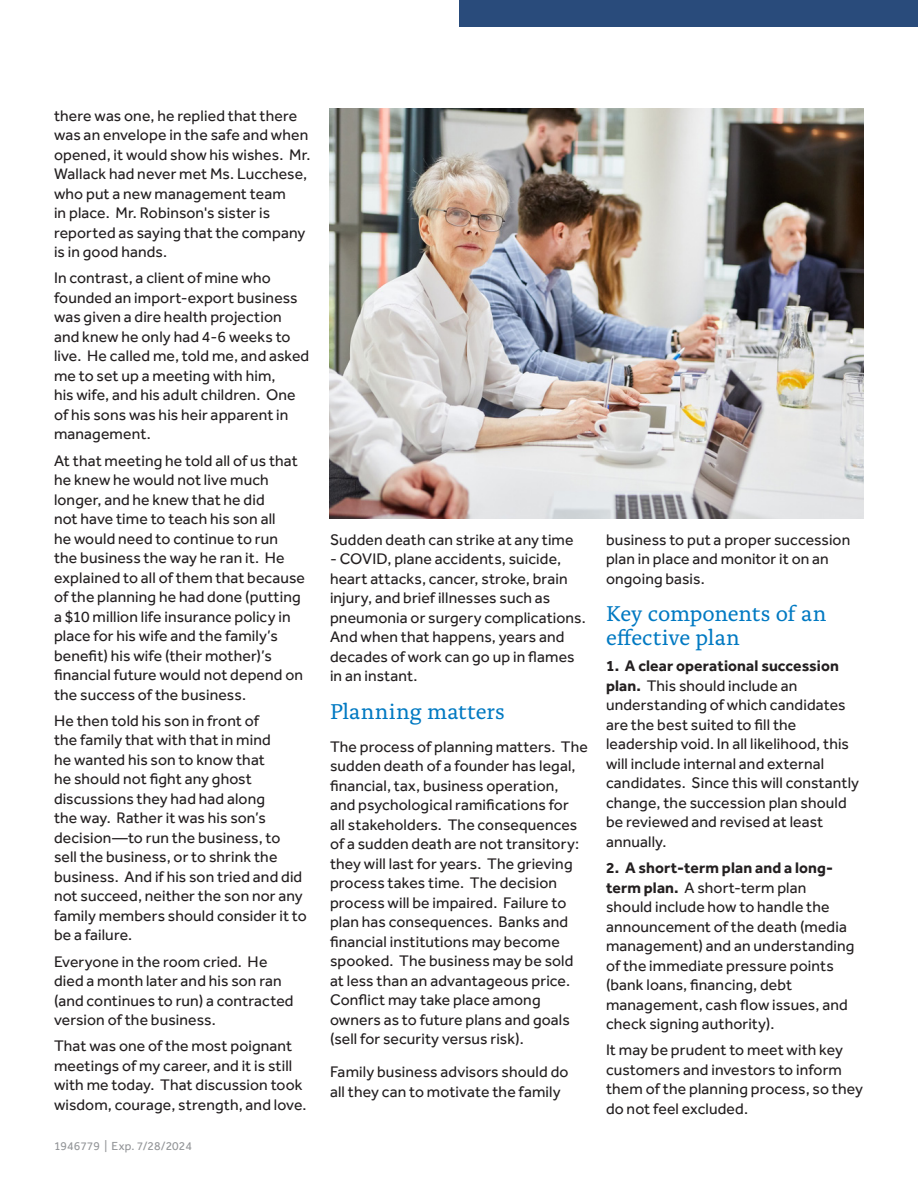
<style>
.page{position:relative;width:918px;height:1188px;background:#fff}
.page>*{position:absolute;margin:0;border:0;box-sizing:border-box;transform-origin:0 0}
.body_effra_10_12{font:22.5px/24px "Alda Pro";letter-spacing:-.005em;color:#0079c2}
.body_effra_10_12-2{font:15.75px/19.5px "Effra Pro";letter-spacing:.01em;color:#231f20}
.Body_New{font:12px "Effra Pro";letter-spacing:.005em;color:#939598}
.s1{font-weight:700}
</style>
<div class="page">
<div style="left:459px;top:0;width:459px;height:27px;background:#294b7b"></div>
<img style="left:330px;top:108px;width:534px;height:410px">
<p class="body_effra_10_12-2" style="left:54px;top:105px;width:258px">there was one, he replied that there was an envelope in the safe and when opened, it would show his wishes. Mr.<br>Wallack had never met Ms. Lucchese, who put a new management team<br>in place. Mr. Robinson's sister is reported as saying that the company is in good hands.</p>
<p class="body_effra_10_12-2" style="left:54px;top:268px;width:257px">In contrast, a client of mine who founded an import-export business was given a dire health projection and knew he only had 4-6 weeks to live. He called me, told me, and asked me to set up a meeting with him,<br>his wife, and his adult children. One of his sons was his heir apparent in management.</p>
<p class="body_effra_10_12-2" style="left:54px;top:450px;width:253px">At that meeting he told all of us that he knew he would not live much longer, and he knew that he did<br>not have time to teach his son all<br>he would need to continue to run the business the way he ran it. He explained to all of them that because of the planning he had done (putting a $10 million life insurance policy in place for his wife and the family’s benefit) his wife (their mother)’s financial future would not depend on the success of the business.</p>
<p class="body_effra_10_12-2" style="left:54px;top:711px;width:254px">He then told his son in front of<br>the family that with that in mind<br>he wanted his son to know that<br>he should not fight any ghost discussions they had had along<br>the way. Rather it was his son’s decision—to run the business, to sell the business, or to shrink the business. And if his son tried and did not succeed, neither the son nor any family members should consider it to be a failure.</p>
<p class="body_effra_10_12-2" style="left:54px;top:951px;width:241px">Everyone in the room cried. He died a month later and his son ran (and continues to run) a contracted version of the business.</p>
<p class="body_effra_10_12-2" style="left:54px;top:1036px;width:254px">That was one of the most poignant meetings of my career, and it is still with me today. That discussion took wisdom, courage, strength, and love.</p>
<p class="Body_New" style="left:54px;top:1139px;width:139px">1946779 | Exp. 7/28/2024</p>
<p class="body_effra_10_12-2" style="left:330px;top:529px;width:245px">Sudden death can strike at any time</p>
<p class="body_effra_10_12-2" style="left:330px;top:549px;width:257px">- COVID, plane accidents, suicide, heart attacks, cancer, stroke, brain injury, and brief illnesses such as pneumonia or surgery complications.<br>And when that happens, years and decades of work can go up in flames in an instant.</p>
<p class="body_effra_10_12" style="left:330px;top:697px;width:176px">Planning matters</p>
<p class="body_effra_10_12-2" style="left:330px;top:736px;width:259px">The process of planning matters. The sudden death of a founder has legal, financial, tax, business operation,<br>and psychological ramifications for<br>all stakeholders. The consequences of a sudden death are not transitory: they will last for years. The grieving process takes time. The decision process will be impaired. Failure to plan has consequences. Banks and financial institutions may become spooked. The business may be sold at less than an advantageous price.<br>Conflict may take place among owners as to future plans and goals (sell for security versus risk).</p>
<p class="body_effra_10_12-2" style="left:330px;top:1062px;width:240px">Family business advisors should do all they can to motivate the family</p>
<p class="body_effra_10_12-2" style="left:606px;top:529px;width:246px">business to put a proper succession plan in place and monitor it on an ongoing basis.</p>
<p class="body_effra_10_12" style="left:606px;top:600px;width:222px">Key components of an effective plan</p>
<p class="body_effra_10_12-2" style="left:606px;top:656px;width:255px"><span class="s1">1. A clear operational succession plan.</span> This should include an understanding of which candidates are the best suited to fill the leadership void. In all likelihood, this will include internal and external candidates. Since this will constantly change, the succession plan should be reviewed and revised at least annually.</p>
<p class="body_effra_10_12-2" style="left:606px;top:858px;width:250px"><span class="s1">2. A short-term plan and a long&shy;term plan.</span> A short-term plan should include how to handle the announcement of the death (media management) and an understanding of the immediate pressure points (bank loans, financing, debt management, cash flow issues, and check signing authority).</p>
<p class="body_effra_10_12-2" style="left:606px;top:1040px;width:259px">It may be prudent to meet with key customers and investors to inform them of the planning process, so they do not feel excluded.</p>
</div>
